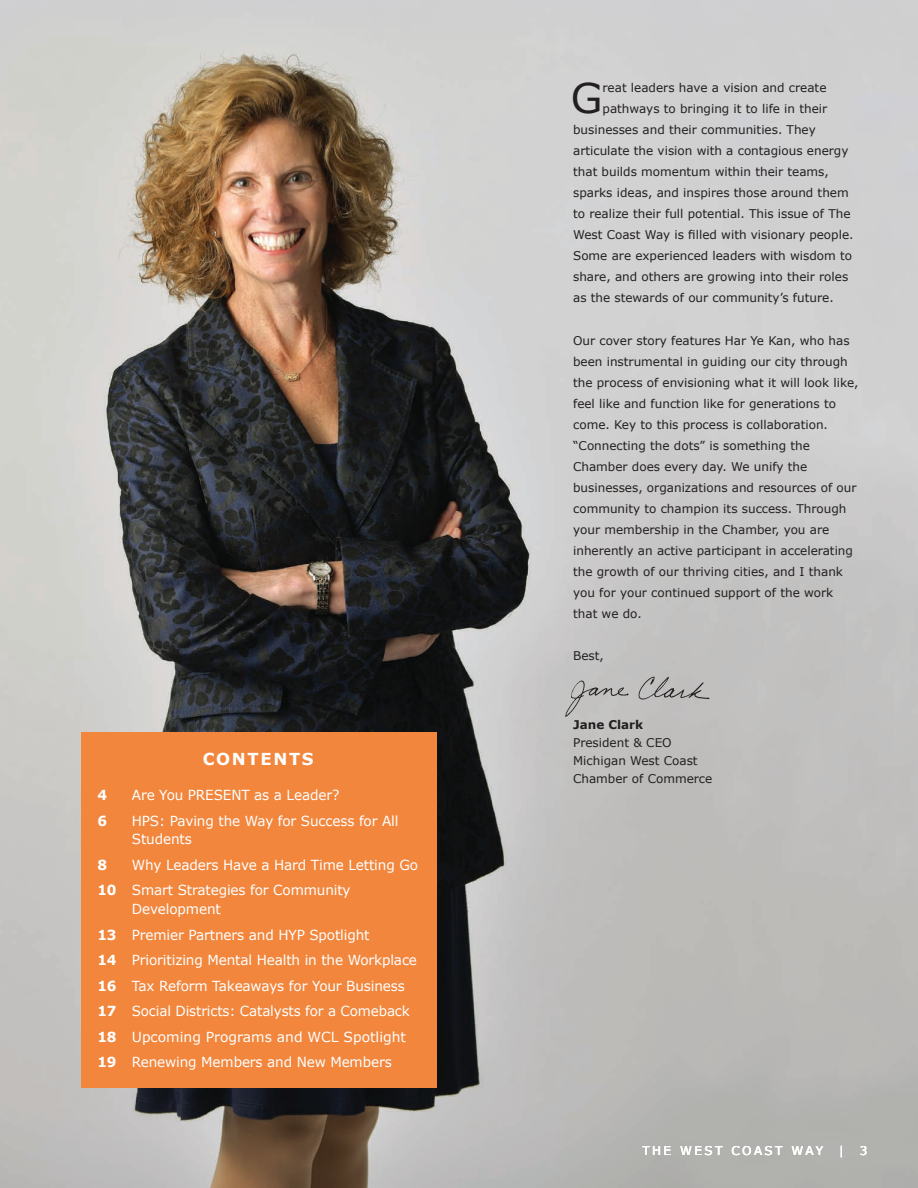
<style>
.page{position:relative;width:918px;height:1188px;background:#fff}
.page>*{position:absolute;margin:0;border:0;box-sizing:border-box;transform-origin:0 0}
.body_text_Drop_Cap{font:40.95px "Verdana";color:#231f20}
.t1{font:700 16.5px "Verdana";letter-spacing:.1em;color:#fff}
.t2{font:13.8px/18.8px "Verdana";letter-spacing:-.01em;color:#fff}
.t3{font:700 13.8px "Verdana";color:#fff}
.body_text_Drop_Cap-2{font:12px/21px "Verdana";color:#231f20}
.t4{font:12px "Verdana";letter-spacing:.2em;color:#fff}
.t5{font:700 12px "Verdana";color:#231f20}
.s1{font-weight:700}
</style>
<div class="page">
<img style="left:0;top:0;width:918px;height:1188px">
<div style="left:81px;top:732px;width:355px;height:356px;background:#f1863c"></div>
<img style="left:565px;top:671px;width:145px;height:46px">
<p class="t1" style="left:203px;top:749px;width:112px">CONTENTS</p>
<p class="t3" style="left:97px;top:786px;width:11px">4</p>
<p class="t2" style="left:132px;top:786px;width:209px">Are You PRESENT as a Leader?</p>
<p class="t3" style="left:97px;top:812px;width:11px">6</p>
<p class="t2" style="left:132px;top:811px;width:268px">HPS: Paving the Way for Success for All<br>Students</p>
<p class="t3" style="left:97px;top:856px;width:11px">8</p>
<p class="t2" style="left:132px;top:856px;width:288px">Why Leaders Have a Hard Time Letting Go</p>
<p class="t2" style="left:132px;top:881px;width:220px;text-indent:-34px"><span class="s1">10</span> Smart Strategies for Community<br>Development</p>
<p class="t2" style="left:97px;top:925px;width:274px"><span class="s1">13</span> Premier Partners and HYP Spotlight</p>
<p class="t2" style="left:97px;top:951px;width:321px"><span class="s1">14</span> Prioritizing Mental Health in the Workplace</p>
<p class="t2" style="left:97px;top:976px;width:309px"><span class="s1">16</span> Tax Reform Takeaways for Your Business</p>
<p class="t2" style="left:97px;top:1002px;width:314px"><span class="s1">17</span> Social Districts: Catalysts for a Comeback</p>
<p class="t2" style="left:97px;top:1027px;width:310px"><span class="s1">18</span> Upcoming Programs and WCL Spotlight</p>
<p class="t2" style="left:97px;top:1053px;width:296px"><span class="s1">19</span> Renewing Members and New Members</p>
<p class="body_text_Drop_Cap" style="left:571px;top:72px;width:33px">G</p>
<p class="body_text_Drop_Cap-2" style="left:603px;top:78px;width:225px">reat leaders have a vision and create</p>
<p class="body_text_Drop_Cap-2" style="left:603px;top:99px;width:226px">pathways to bringing it to life in their</p>
<p class="body_text_Drop_Cap-2" style="left:573px;top:120px;width:244px">businesses and their communities. They</p>
<p class="body_text_Drop_Cap-2" style="left:573px;top:141px;width:277px">articulate the vision with a contagious energy</p>
<p class="body_text_Drop_Cap-2" style="left:573px;top:162px;width:257px">that builds momentum within their teams,</p>
<p class="body_text_Drop_Cap-2" style="left:573px;top:183px;width:277px">sparks ideas, and inspires those around them</p>
<p class="body_text_Drop_Cap-2" style="left:573px;top:204px;width:279px">to realize their full potential. This issue of The</p>
<p class="body_text_Drop_Cap-2" style="left:573px;top:225px;width:282px">West Coast Way is filled with visionary people.</p>
<p class="body_text_Drop_Cap-2" style="left:573px;top:246px;width:280px">Some are experienced leaders with wisdom to</p>
<p class="body_text_Drop_Cap-2" style="left:573px;top:267px;width:277px">share, and others are growing into their roles</p>
<p class="body_text_Drop_Cap-2" style="left:573px;top:288px;width:262px">as the stewards of our community’s future.</p>
<p class="body_text_Drop_Cap-2" style="left:573px;top:330px;width:287px">Our cover story features Har Ye Kan, who has been instrumental in guiding our city through the process of envisioning what it will look like, feel like and function like for generations to come. Key to this process is collaboration. “Connecting the dots” is something the Chamber does every day. We unify the businesses, organizations and resources of our community to champion its success. Through your membership in the Chamber, you are inherently an active participant in accelerating the growth of our thriving cities, and I thank you for your continued support of the work that we do.</p>
<p class="body_text_Drop_Cap-2" style="left:573px;top:645px;width:32px">Best,</p>
<p class="t5" style="left:573px;top:716px;width:72px">Jane Clark</p>
<p class="body_text_Drop_Cap-2" style="left:573px;top:732px;width:100px">President &amp; CEO</p>
<p class="body_text_Drop_Cap-2" style="left:573px;top:751px;width:141px;line-height:18px">Michigan West Coast<br>Chamber of Commerce</p>
<p class="t4" style="left:642px;top:1143px;width:182px">THE WEST COAST WAY</p>
<p class="t4" style="left:839px;top:1143px;width:7px">|</p>
<p class="t4" style="left:860px;top:1143px;width:9px">3</p>
</div>
